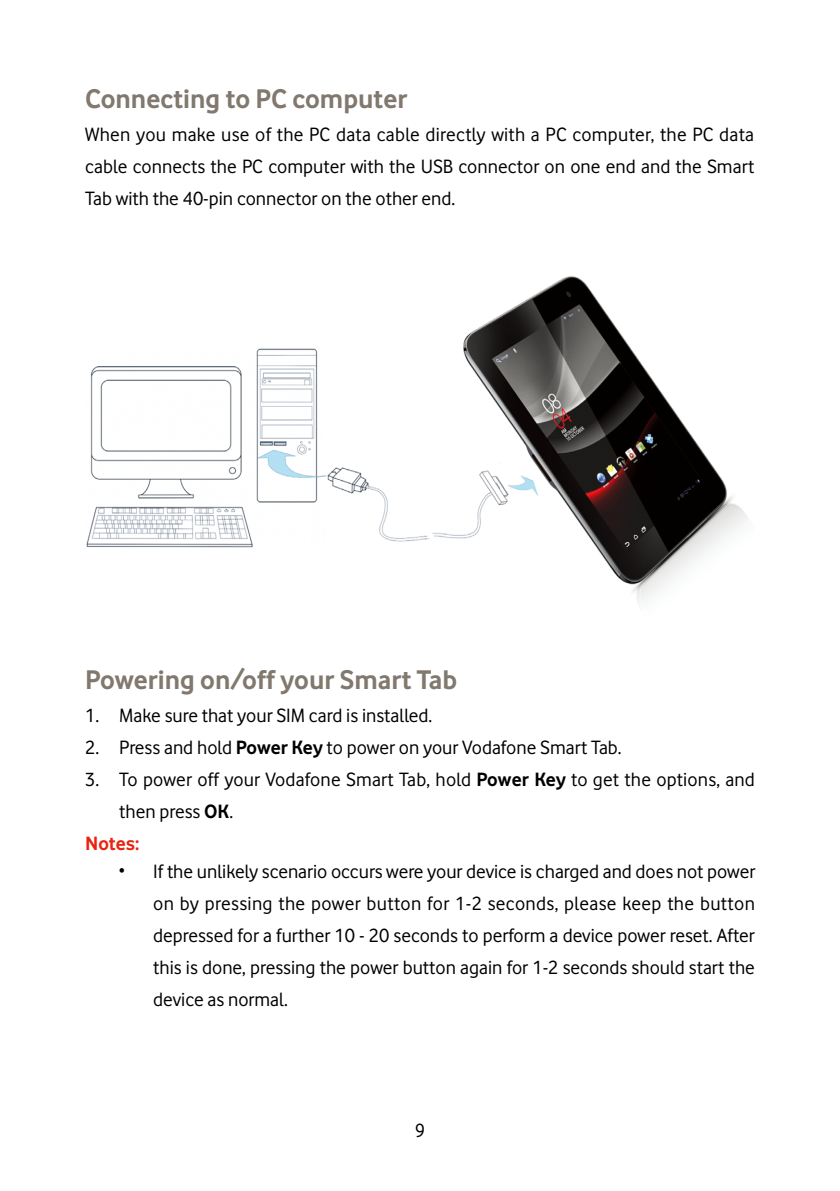
<style>
.page{position:relative;width:840px;height:1191px;background:#fff}
.page>*{position:absolute;margin:0;border:0;box-sizing:border-box;transform-origin:0 0}
.t1{font:700 28px "Vodafone Rg";color:#81786e}
.t2{font:20px/32px "Vodafone Rg";color:#000;text-align:justify}
.t3{font:700 20px "Vodafone Rg";color:#e72410}
.s1{font-weight:700}
.s2{font-size:12px}
</style>
<div class="page">
<img style="left:86px;top:276px;width:663px;height:328px">
<h1 class="t1" style="left:85px;top:83px;width:323px">Connecting to PC computer</h1>
<p class="t2" style="left:85px;top:118px;width:670px">When you make use of the PC data cable directly with a PC computer, the PC data cable connects the PC computer with the USB connector on one end and the Smart Tab with the 40-pin connector on the other end.</p>
<h1 class="t1" style="left:85px;top:664px;width:373px">Powering on/off your Smart Tab</h1>
<p class="t2" style="left:85px;top:699px;width:348px">1. Make sure that your SIM card is installed.</p>
<p class="t2" style="left:85px;top:731px;width:537px">2. Press and hold <span class="s1">Power Key</span> to power on your Vodafone Smart Tab.</p>
<p class="t2" style="left:85px;top:763px;width:671px">3. To power off your Vodafone Smart Tab, hold <span class="s1">Power Key</span> to get the options, and</p>
<p class="t2" style="left:119px;top:795px;width:115px">then press <span class="s1">OK</span>.</p>
<p class="t3" style="left:85px;top:831px;width:56px">Notes:</p>
<p class="t2" style="left:153px;top:855px;width:603px;text-indent:-34px"><span class="s2">•</span> If the unlikely scenario occurs were your device is charged and does not power on by pressing the power button for 1-2 seconds, please keep the button depressed for a further 10 - 20 seconds to perform a device power reset. After this is done, pressing the power button again for 1-2 seconds should start the device as normal.</p>
<p class="t2" style="left:414px;top:1114px;width:12px">9</p>
</div>
